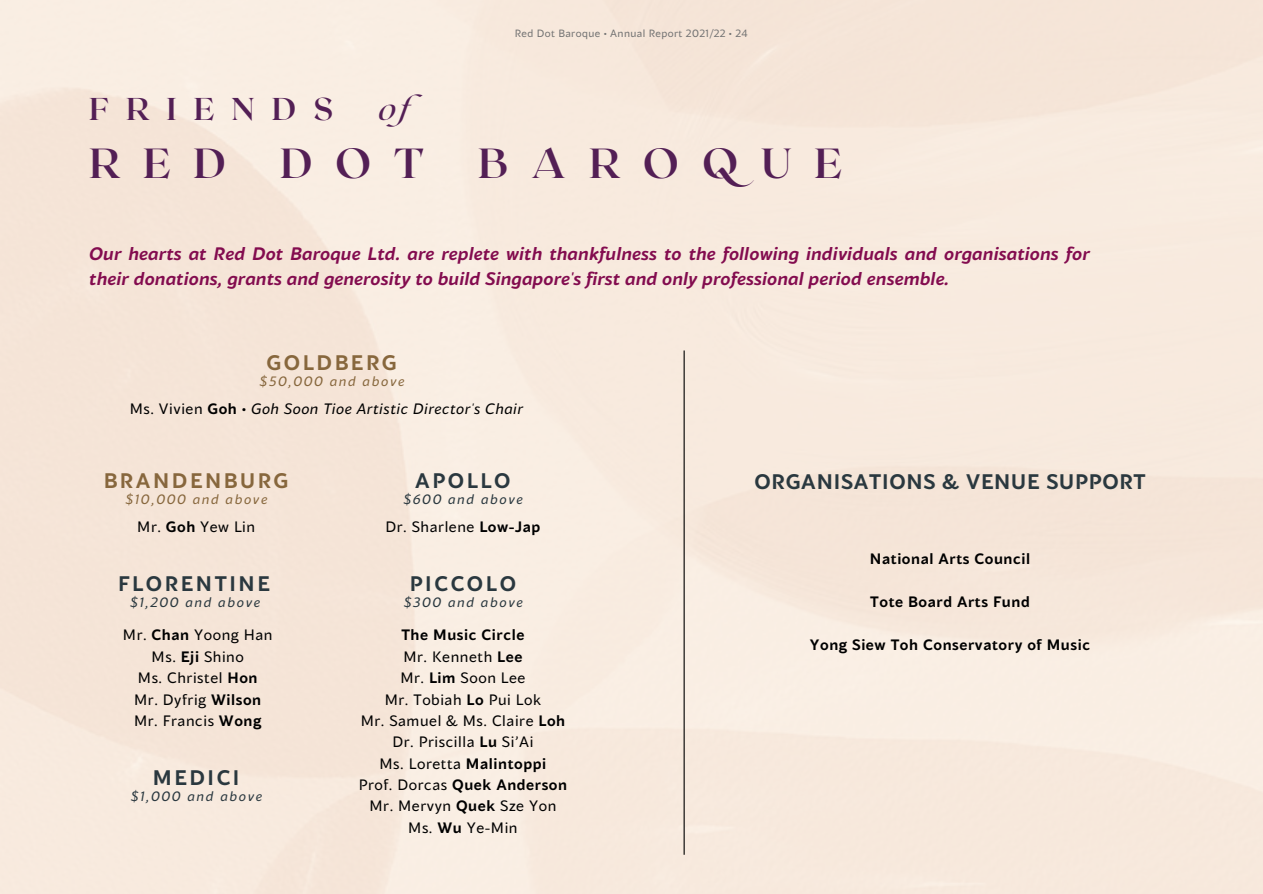
<style>
.page{position:relative;width:1263px;height:894px;background:#fff}
.page>*{position:absolute;margin:0;border:0;box-sizing:border-box;transform-origin:0 0}
.t1{font:700 42px "Roxborough CF";letter-spacing:.545em;color:#531f55}
.t2{font:700 31.5px "Roxborough CF";letter-spacing:.545em;color:#531f55}
.t3{font:italic 31.5px "Roxborough CF";color:#531f55}
.t4{font:700 21px "Blacker Sans Pro";letter-spacing:.125em;color:#2a383f}
.t5{font:700 21px "Blacker Sans Pro";letter-spacing:.04em;color:#2a383f}
.t6{font:700 21px "Blacker Sans Pro";letter-spacing:.125em;color:#87673d}
.t7{font:italic 700 18px/25.8px "Blacker Sans Pro";letter-spacing:.01em;color:#830c4f}
.t8{font:15px/21.3px "Blacker Sans Pro";letter-spacing:.04em;color:#000;text-align:center}
.t9{font:700 15px "Blacker Sans Pro";letter-spacing:.04em;color:#000}
.t10{font:italic 15px "Blacker Sans Pro";letter-spacing:.04em;color:#000}
.t11{font:italic 13.5px "Blacker Sans Pro";letter-spacing:.125em;color:#2a383f}
.t12{font:italic 13.5px "Blacker Sans Pro";letter-spacing:.125em;color:#87673d}
.t13{font:10.5px "Blacker Sans Pro";letter-spacing:.04em;color:#737373}
.s1{font-style:normal}
.s2{font-weight:700;font-style:normal}
.s3{font-weight:700}
</style>
<div class="page">
<div style="left:0;top:0;width:1263px;height:893px;background:#f7eade"></div>
<hr style="left:684px;top:350px;width:1px;height:504px;background:#000">
<p class="t13" style="left:515px;top:27px;width:234px">Red Dot Baroque • Annual Report 2021/22 • 24</p>
<h2 class="t3" style="left:379px;top:87px;width:59px">of</h2>
<h2 class="t2" style="left:89px;top:89px;width:245px">FRIENDS</h2>
<h1 class="t1" style="left:89px;top:136px;width:138px">RED</h1>
<h1 class="t1" style="left:280px;top:136px;width:146px">DOT</h1>
<h1 class="t1" style="left:478px;top:136px;width:365px">BAROQUE</h1>
<p class="t7" style="left:89px;top:239px;width:1002px">Our hearts at Red Dot Baroque Ltd. are replete with thankfulness to the following individuals and organisations for their donations, grants and generosity to build Singapore's first and only professional period ensemble.</p>
<h3 class="t6" style="left:266px;top:349px;width:132px">GOLDBERG</h3>
<p class="t12" style="left:260px;top:372px;width:146px">$50,000 and above</p>
<p class="t10" style="left:130px;top:398px;width:395px"><span class="s1">Ms. Vivien</span> <span class="s2">Goh</span> <span class="s1">•</span> Goh Soon Tioe Artistic Director's Chair</p>
<h3 class="t6" style="left:104px;top:466px;width:186px">BRANDENBURG</h3>
<p class="t12" style="left:126px;top:489px;width:143px">$10,000 and above</p>
<p class="t8" style="left:137px;top:515px;width:119px">Mr. <span class="s3">Goh</span> Yew Lin</p>
<h3 class="t4" style="left:118px;top:570px;width:153px">FLORENTINE</h3>
<p class="t11" style="left:130px;top:592px;width:131px">$1,200 and above</p>
<p class="t8" style="left:123px;top:624px;width:151px">Mr. <span class="s3">Chan</span> Yoong Han<br>Ms. <span class="s3">Eji</span> Shino<br>Ms. Christel <span class="s3">Hon<br></span>Mr. Dyfrig <span class="s3">Wilson<br></span>Mr. Francis <span class="s3">Wong</span></p>
<h3 class="t4" style="left:153px;top:764px;width:88px">MEDICI</h3>
<p class="t11" style="left:131px;top:787px;width:133px">$1,000 and above</p>
<h3 class="t4" style="left:415px;top:466px;width:97px">APOLLO</h3>
<p class="t11" style="left:404px;top:489px;width:120px">$600 and above</p>
<p class="t8" style="left:385px;top:515px;width:156px">Dr. Sharlene <span class="s3">Low-Jap</span></p>
<h3 class="t4" style="left:410px;top:570px;width:108px">PICCOLO</h3>
<p class="t11" style="left:404px;top:592px;width:120px">$300 and above</p>
<p class="t8" style="left:359px;top:624px;width:210px"><span class="s3">The Music Circle<br></span>Mr. Kenneth <span class="s3">Lee<br></span>Mr. <span class="s3">Lim</span> Soon Lee<br>Mr. Tobiah <span class="s3">Lo</span> Pui Lok<br>Mr. Samuel &amp; Ms. Claire <span class="s3">Loh<br></span>Dr. Priscilla <span class="s3">Lu</span> Si’Ai<br>Ms. Loretta <span class="s3">Malintoppi<br></span>Prof. Dorcas <span class="s3">Quek Anderson<br></span>Mr. Mervyn <span class="s3">Quek</span> Sze Yon<br>Ms. <span class="s3">Wu</span> Ye-Min</p>
<h3 class="t5" style="left:754px;top:467px;width:393px">ORGANISATIONS &amp; VENUE SUPPORT</h3>
<p class="t9" style="left:870px;top:548px;width:162px">National Arts Council</p>
<p class="t9" style="left:870px;top:591px;width:161px">Tote Board Arts Fund</p>
<p class="t9" style="left:810px;top:634px;width:282px">Yong Siew Toh Conservatory of Music</p>
</div>
